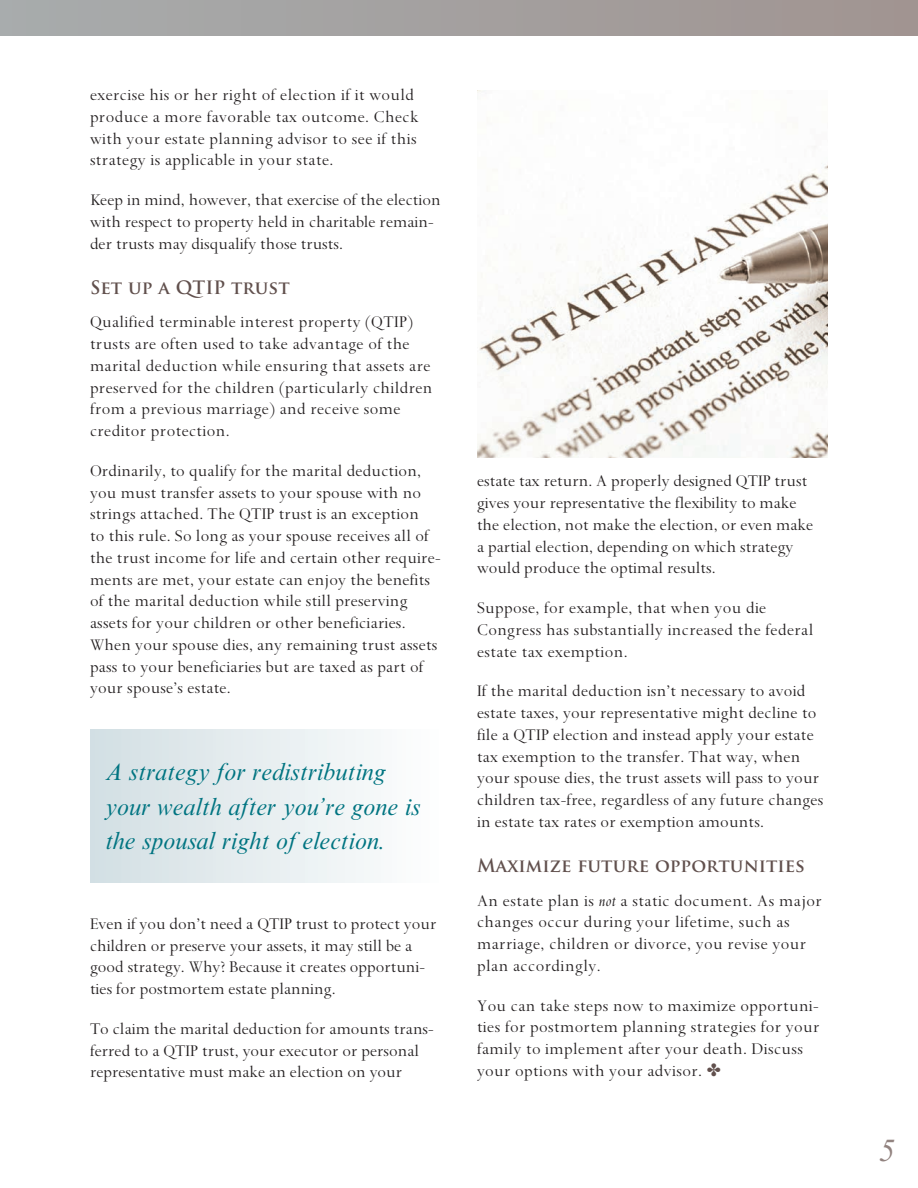
<style>
.page{position:relative;width:918px;height:1188px;background:#fff}
.page>*{position:absolute;margin:0;border:0;box-sizing:border-box;transform-origin:0 0}
.t1{font:italic 31.5px "Times New Roman MT Std";color:#928380}
.t2{font:italic 24px/34.5px "Times New Roman MT Std";color:#007481}
.t3{font:18px/21.8px "Spectrum MT Std";letter-spacing:.01em;color:#231f20}
.t4{font:700 18px "Trajan Pro";color:#61504d}
.s1{font-style:italic}
</style>
<div class="page">
<div style="left:0;top:0;width:918px;height:36px;background:linear-gradient(to right,#a8acad,#a09491)"></div>
<div style="left:90px;top:729px;width:351px;height:154px;background:linear-gradient(to right,#d2dfe3,#fdfefe)"></div>
<img style="left:477px;top:90px;width:351px;height:367px">
<p class="t3" style="left:90px;top:84px;width:330px">exercise his or her right of election if it would produce a more favorable tax outcome. Check with your estate planning advisor to see if this strategy is applicable in your state.</p>
<p class="t3" style="left:90px;top:189px;width:352px">Keep in mind, however, that exercise of the election with respect to property held in charitable remain&shy;der trusts may disqualify those trusts.</p>
<p class="t4" style="left:90px;top:276px;width:201px">Set up a QTIP trust</p>
<p class="t3" style="left:90px;top:312px;width:344px">Qualified terminable interest property (QTIP) trusts are often used to take advantage of the marital deduction while ensuring that assets are preserved for the children (particularly children from a previous marriage) and receive some creditor protection.</p>
<p class="t3" style="left:90px;top:460px;width:352px">Ordinarily, to qualify for the marital deduction, you must transfer assets to your spouse with no strings attached. The QTIP trust is an exception<br>to this rule. So long as your spouse receives all of the trust income for life and certain other require&shy;ments are met, your estate can enjoy the benefits of the marital deduction while still preserving assets for your children or other beneficiaries.<br>When your spouse dies, any remaining trust assets pass to your beneficiaries but are taxed as part of your spouse’s estate.</p>
<h2 class="t2" style="left:105px;top:755px;width:317px">A strategy for redistributing your wealth after you’re gone is the spousal right of election.</h2>
<p class="t3" style="left:90px;top:913px;width:348px">Even if you don’t need a QTIP trust to protect your children or preserve your assets, it may still be a good strategy. Why? Because it creates opportuni&shy;ties for postmortem estate planning.</p>
<p class="t3" style="left:90px;top:1018px;width:345px">To claim the marital deduction for amounts trans&shy;ferred to a QTIP trust, your executor or personal representative must make an election on your</p>
<p class="t3" style="left:477px;top:471px;width:338px">estate tax return. A properly designed QTIP trust gives your representative the flexibility to make the election, not make the election, or even make a partial election, depending on which strategy would produce the optimal results.</p>
<p class="t3" style="left:477px;top:597px;width:338px">Suppose, for example, that when you die<br>Congress has substantially increased the federal estate tax exemption.</p>
<p class="t3" style="left:477px;top:681px;width:348px">If the marital deduction isn’t necessary to avoid estate taxes, your representative might decline to file a QTIP election and instead apply your estate tax exemption to the transfer. That way, when your spouse dies, the trust assets will pass to your children tax-free, regardless of any future changes in estate tax rates or exemption amounts.</p>
<p class="t4" style="left:477px;top:854px;width:329px">Maximize future opportunities</p>
<p class="t3" style="left:477px;top:890px;width:346px">An estate plan is <span class="s1">not</span> a static document. As major changes occur during your lifetime, such as marriage, children or divorce, you revise your plan accordingly.</p>
<p class="t3" style="left:477px;top:995px;width:344px">You can take steps now to maximize opportuni&shy;ties for postmortem planning strategies for your family to implement after your death. Discuss your options with your advisor.</p>
<h1 class="t1" style="left:879px;top:1133px;width:17px">5</h1>
</div>
